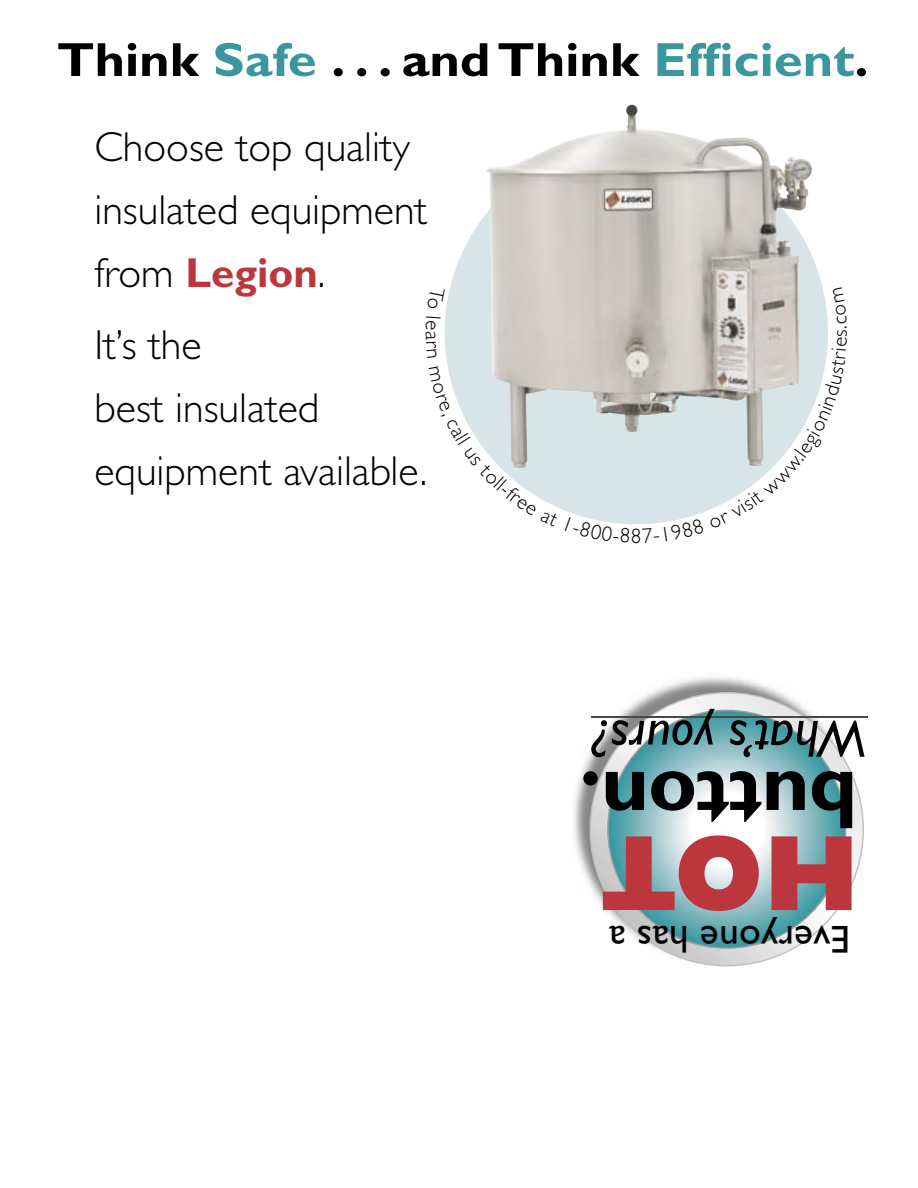
<style>
.page{position:relative;width:918px;height:1188px;background:#fff}
.page>*{position:absolute;margin:0;border:0;box-sizing:border-box;transform-origin:0 0}
.t1{font:800 108px "Gill Sans";color:#bc363d}
.t2{font:700 82.5px "Gill Sans";letter-spacing:-.01em;color:#000}
.t3{font:italic 52.5px "Gill Sans";color:#000}
.t4{font:700 48px "Gill Sans";color:#000;scale:1.09 1}
.t5{font:300 42px/63px "Gill Sans";color:#000}
.t6{font:39px "Gill Sans";letter-spacing:.01em;color:#000}
.t7{font:300 21px "Gill Sans";color:#000}
.s1{color:#3a979e}
.s2{font-weight:700;color:#bc363d}
</style>
<div class="page">
<img style="left:573px;top:677px;width:206px;height:208px">
<svg style="left:590px;top:692px;width:274px;height:274px"></svg>
<svg style="left:607px;top:710px;width:239px;height:239px"></svg>
<div style="left:445px;top:141px;width:383px;height:383px;background:#d7e5e9;border-radius:50%"></div>
<img style="left:486px;top:104px;width:328px;height:328px">
<hr style="left:592px;top:716px;width:276px;height:2px;background:#474848">
<svg style="left:447px;top:366px;width:112px;height:142px"></svg>
<svg style="left:585px;top:517px;width:38px;height:7px"></svg>
<svg style="left:642px;top:338px;width:186px;height:186px"></svg>
<p class="t4" style="left:57px;top:31px;width:746px">Think <span class="s1">Safe</span> . . . and Think <span class="s1">Efficient</span>.</p>
<p class="t5" style="left:94px;top:116px;width:334px">Choose top quality insulated equipment from <span class="s2">Legion</span>.</p>
<p class="t5" style="left:94px;top:314px;width:334px">It’s the<br>best insulated equipment available.</p>
<p class="t7" style="left:631px;top:524px;width:12px">8</p>
<p class="t7" style="left:828px;top:337px;width:9px;rotate:-90deg">s</p>
<p class="t3" style="left:868px;top:769px;width:278px;rotate:-180deg">What’s yours?</p>
<h2 class="t2" style="left:857px;top:849px;width:279px;rotate:-180deg">button.</h2>
<h1 class="t1" style="left:859px;top:936px;width:261px;rotate:-180deg">HOT</h1>
<p class="t6" style="left:850px;top:962px;width:243px;rotate:-180deg">Everyone has a</p>
</div>
